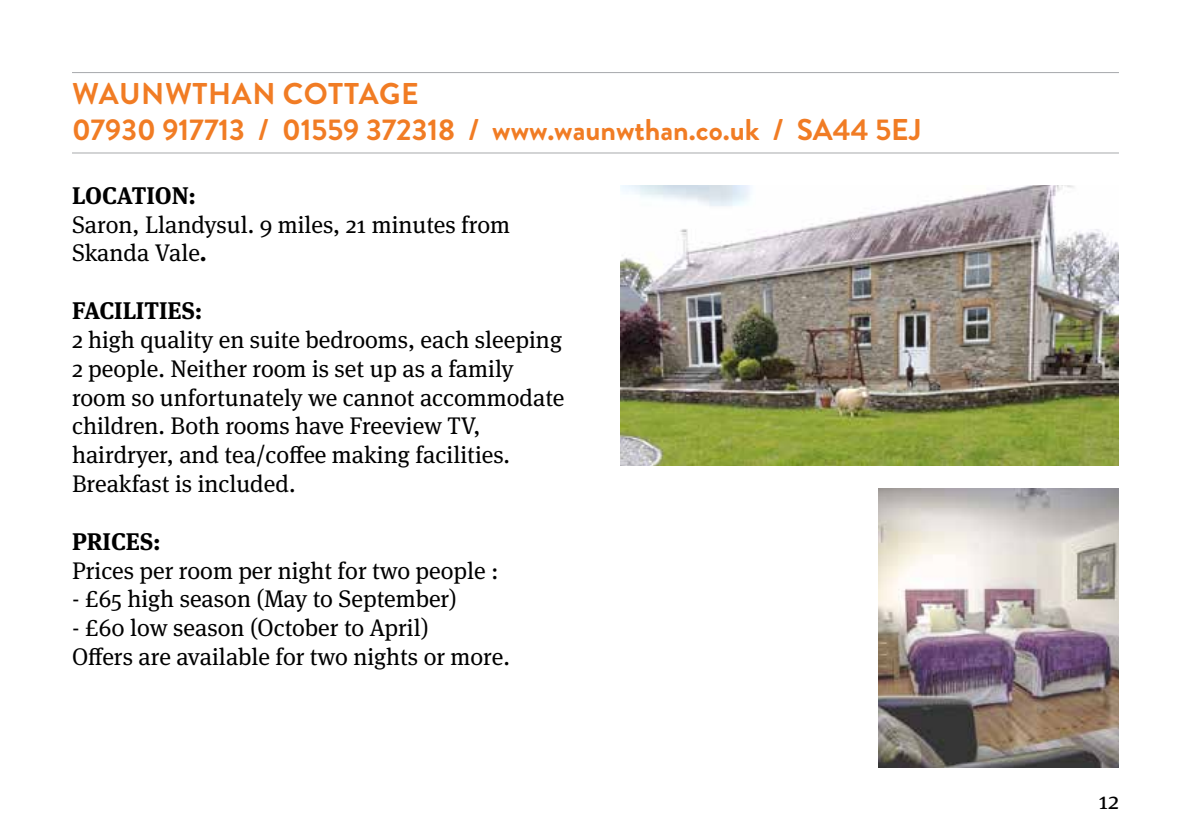
<style>
.page{position:relative;width:1191px;height:840px;background:#fff}
.page>*{position:absolute;margin:0;border:0;box-sizing:border-box;transform-origin:0 0}
.t1{font:700 30px/36px "Brandon Grotesque";color:#f17c24}
.t2{font:24px/28.8px "Meta Serif Pro";color:#000}
.t3{font:700 24px "Meta Serif Pro";color:#000}
.s1{font-weight:700}
</style>
<div class="page">
<hr style="left:72px;top:72px;width:1047px;height:1px;background:#a7a9ac">
<hr style="left:72px;top:152px;width:1047px;height:1px;background:#a7a9ac">
<img style="left:878px;top:488px;width:241px;height:279px">
<img style="left:620px;top:185px;width:499px;height:280px">
<p class="t1" style="left:72px;top:76px;width:851px">WAUNWTHAN COTTAGE<br>07930 917713 / 01559 372318 / www.waunwthan.co.uk / SA44 5EJ</p>
<p class="t3" style="left:72px;top:176px;width:125px">LOCATION:</p>
<p class="t2" style="left:72px;top:208px;width:439px">Saron, Llandysul. 9 miles, 21 minutes from<br>Skanda Vale<span class="s1">.</span></p>
<p class="t3" style="left:72px;top:291px;width:132px">FACILITIES:</p>
<p class="t2" style="left:72px;top:324px;width:494px">2 high quality en suite bedrooms, each sleeping 2 people. Neither room is set up as a family room so unfortunately we cannot accommodate children. Both rooms have Freeview TV, hairdryer, and tea/coffee making facilities.<br>Breakfast is included.</p>
<p class="t3" style="left:72px;top:522px;width:90px">PRICES:</p>
<p class="t2" style="left:72px;top:554px;width:428px">Prices per room per night for two people :</p>
<p class="t2" style="left:72px;top:583px;width:386px">- £65 high season (May to September)</p>
<p class="t2" style="left:72px;top:612px;width:439px">- £60 low season (October to April)<br>Offers are available for two nights or more.</p>
<p class="t2" style="left:1098px;top:784px;width:22px">12</p>
</div>
